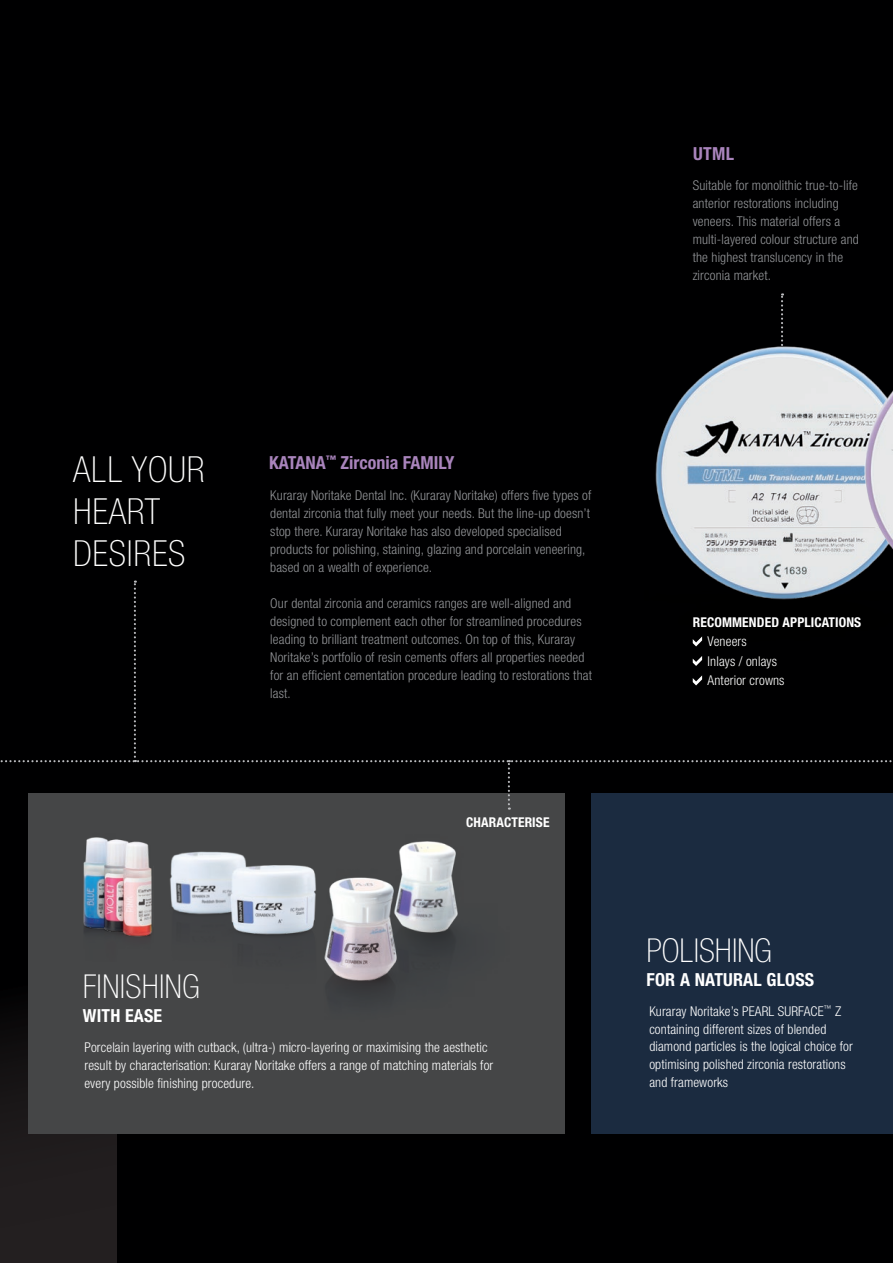
<style>
.page{position:relative;width:893px;height:1263px;background:#000001}
.page>*{position:absolute;margin:0;border:0;box-sizing:border-box;transform-origin:0 0}
.t1{font:100 condensed 36px/42px "Helvetica Neue LT Std";letter-spacing:.02em;color:#fff}
.t2{font:100 condensed 33px "Helvetica Neue LT Std";letter-spacing:.005em;color:#fff}
.t3{font:700 condensed 18px "Helvetica Neue LT Std";color:#a984bc}
.t4{font:700 condensed 18px "Helvetica Neue LT Std";letter-spacing:.01em;color:#fff}
.t5{font:300 condensed 13.5px/18px "Helvetica Neue LT Std";letter-spacing:.01em;color:#939598}
.t6{font:300 condensed 13.5px/18px "Helvetica Neue LT Std";letter-spacing:.01em;color:#fff}
.t7{font:700 condensed 13.5px "Helvetica Neue LT Std";letter-spacing:.01em;color:#fff}
</style>
<div class="page">
<div style="left:0;top:976px;width:117px;height:287px;background:#231f20"></div>
<svg style="left:781px;top:293px;width:2px;height:31px"></svg>
<div style="left:591px;top:793px;width:302px;height:340px;background:#1b2b40"></div>
<div style="left:28px;top:793px;width:537px;height:340px;background:#454647"></div>
<img style="left:655px;top:326px;width:185px;height:255px">
<img style="left:840px;top:358px;width:53px;height:223px">
<svg style="left:0;top:581px;width:892px;height:220px"></svg>
<img style="left:169px;top:851px;width:123px;height:85px">
<img style="left:292px;top:803px;width:219px;height:196px">
<img style="left:83px;top:837px;width:69px;height:100px">
<h3 class="t3" style="left:693px;top:142px;width:43px">UTML</h3>
<p class="t5" style="left:693px;top:176px;width:168px">Suitable for monolithic true-to-life anterior restorations including veneers. This material offers a multi-layered colour structure and the highest translucency in the zirconia market.</p>
<h1 class="t1" style="left:73px;top:448px;width:133px">ALL YOUR<br>HEART<br>DESIRES</h1>
<h2 class="t2" style="left:83px;top:968px;width:118px">FINISHING</h2>
<h3 class="t4" style="left:83px;top:1005px;width:81px">WITH EASE</h3>
<h3 class="t3" style="left:269px;top:451px;width:187px">KATANA<sup>™</sup> Zirconia FAMILY</h3>
<p class="t5" style="left:270px;top:486px;width:322px">Kuraray Noritake Dental Inc. (Kuraray Noritake) offers five types of dental zirconia that fully meet your needs. But the line-up doesn’t stop there. Kuraray Noritake has also developed specialised products for polishing, staining, glazing and porcelain veneering, based on a wealth of experience.</p>
<p class="t5" style="left:270px;top:594px;width:323px">Our dental zirconia and ceramics ranges are well-aligned and designed to complement each other for streamlined procedures leading to brilliant treatment outcomes. On top of this, Kuraray Noritake’s portfolio of resin cements offers all properties needed for an efficient cementation procedure leading to restorations that last.</p>
<p class="t7" style="left:466px;top:814px;width:85px">CHARACTERISE</p>
<p class="t6" style="left:84px;top:1037px;width:410px">Porcelain layering with cutback, (ultra-) micro-layering or maximising the aesthetic result by characterisation: Kuraray Noritake offers a range of matching materials for every possible finishing procedure.</p>
<p class="t7" style="left:693px;top:614px;width:170px">RECOMMENDED APPLICATIONS</p>
<p class="t6" style="left:708px;top:632px;width:78px;line-height:19.5px">Veneers<br>Inlays / onlays<br>Anterior crowns</p>
<h2 class="t2" style="left:647px;top:932px;width:127px">POLISHING</h2>
<h3 class="t4" style="left:647px;top:969px;width:169px">FOR A NATURAL GLOSS</h3>
<p class="t6" style="left:649px;top:1001px;width:205px">Kuraray Noritake’s PEARL SURFACE<sup>™</sup> Z containing different sizes of blended diamond particles is the logical choice for optimising polished zirconia restorations and frameworks</p>
</div>
